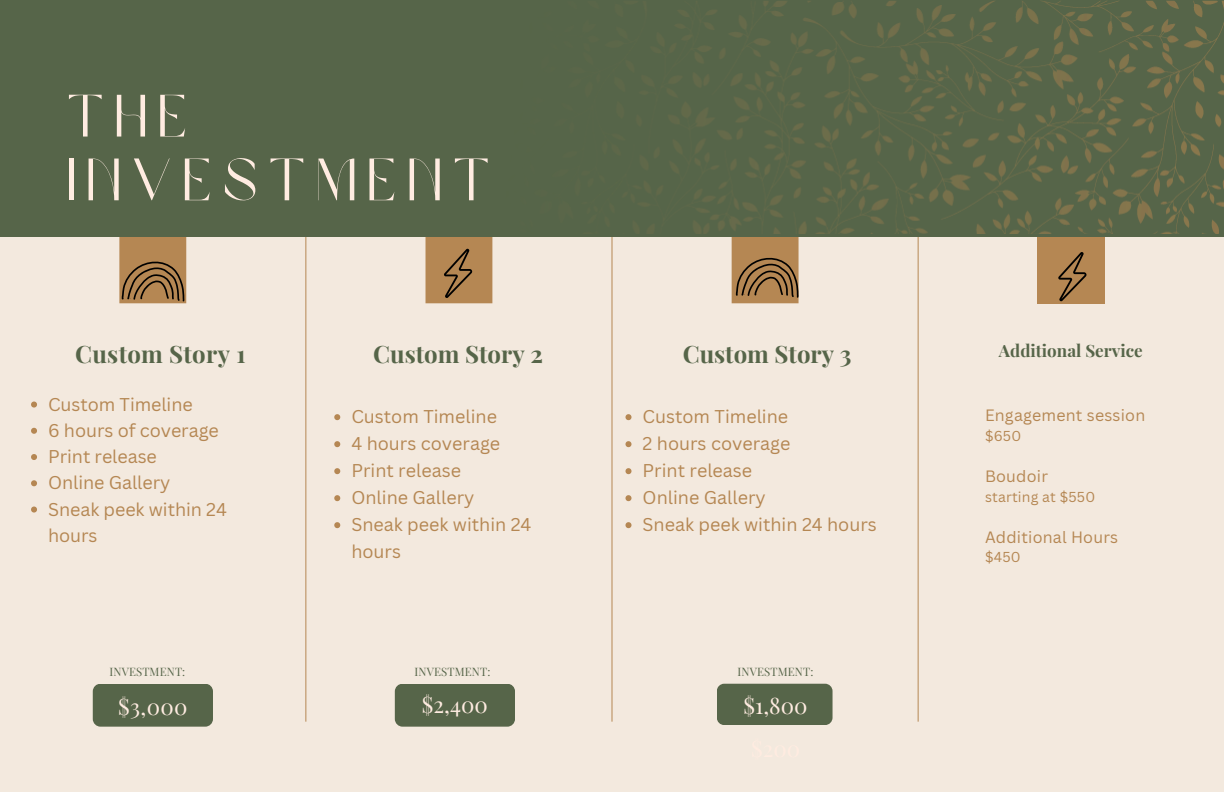
<style>
.page{position:relative;width:1224px;height:792px;background:#f3e9de}
.page>*{position:absolute;margin:0;border:0;box-sizing:border-box;transform-origin:0 0}
.t1{font:59.1px/63.8px "Brown Sugar";letter-spacing:.185em;color:#ffece1}
.t2{font:700 24px "Playfair Display";color:#566549}
.t3{font:22.3px "Playfair Display";color:#ffece1}
.t4{font:18px/26.2px "Canva Sans";color:#b58753}
.t5{font:700 17px "Playfair Display";color:#566549}
.t6{font:16px "Canva Sans";letter-spacing:.015em;color:#b58753}
.t7{font:14px "Canva Sans";letter-spacing:.015em;color:#b58753}
.t8{font:11.4px "Playfair Display";letter-spacing:.015em;color:#566549}
</style>
<div class="page">
<div style="left:119px;top:236px;width:67px;height:67px;background:#b58753"></div>
<div style="left:426px;top:236px;width:66px;height:67px;background:#b58753"></div>
<div style="left:732px;top:236px;width:67px;height:67px;background:#b58753"></div>
<div style="left:1038px;top:236px;width:67px;height:67px;background:#b58753"></div>
<svg style="left:305px;top:236px;width:1px;height:486px"></svg>
<svg style="left:611px;top:236px;width:2px;height:486px"></svg>
<svg style="left:918px;top:236px;width:1px;height:486px"></svg>
<div style="left:93px;top:684px;width:120px;height:43px;background:#566549;border-radius:8px"></div>
<img style="left:0;top:0;width:1224px;height:234px">
<div style="left:395px;top:684px;width:120px;height:43px;background:#566549;border-radius:8px"></div>
<div style="left:717px;top:684px;width:116px;height:41px;background:#566549;border-radius:7px"></div>
<svg style="left:736px;top:255px;width:63px;height:43px"></svg>
<svg style="left:122px;top:261px;width:63px;height:41px"></svg>
<svg style="left:444px;top:249px;width:28px;height:49px"></svg>
<svg style="left:1058px;top:252px;width:29px;height:49px"></svg>
<svg style="left:31px;top:402px;width:6px;height:6px"></svg>
<svg style="left:31px;top:428px;width:6px;height:6px"></svg>
<svg style="left:31px;top:454px;width:6px;height:6px"></svg>
<svg style="left:31px;top:480px;width:6px;height:6px"></svg>
<svg style="left:31px;top:507px;width:6px;height:6px"></svg>
<svg style="left:334px;top:414px;width:6px;height:6px"></svg>
<svg style="left:334px;top:441px;width:6px;height:6px"></svg>
<svg style="left:334px;top:468px;width:6px;height:6px"></svg>
<svg style="left:334px;top:495px;width:6px;height:6px"></svg>
<svg style="left:334px;top:522px;width:6px;height:6px"></svg>
<svg style="left:626px;top:414px;width:6px;height:6px"></svg>
<svg style="left:626px;top:441px;width:6px;height:6px"></svg>
<svg style="left:626px;top:468px;width:6px;height:6px"></svg>
<svg style="left:626px;top:495px;width:6px;height:6px"></svg>
<svg style="left:626px;top:522px;width:6px;height:6px"></svg>
<p class="t1" style="left:67px;top:90px;width:424px">The<br>INVESTMENT</p>
<p class="t2" style="left:75px;top:337px;width:172px">Custom Story 1</p>
<h2 class="t4" style="left:48px;top:390px;width:146px">Custom Timeline</h2>
<h2 class="t4" style="left:48px;top:417px;width:172px">6 hours of coverage</h2>
<h2 class="t4" style="left:48px;top:443px;width:110px">Print release</h2>
<h4 class="t4" style="left:48px;top:469px;width:124px">Online Gallery</h4>
<p class="t4" style="left:48px;top:495px;width:180px">Sneak peek within 24 hours</p>
<p class="t2" style="left:373px;top:337px;width:171px">Custom Story 2</p>
<p class="t4" style="left:351px;top:403px;width:147px">Custom Timeline</p>
<p class="t4" style="left:351px;top:430px;width:150px">4 hours coverage</p>
<p class="t4" style="left:351px;top:457px;width:111px">Print release</p>
<p class="t4" style="left:351px;top:484px;width:125px">Online Gallery</p>
<p class="t4" style="left:351px;top:511px;width:182px;line-height:27px">Sneak peek within 24 hours</p>
<p class="t2" style="left:683px;top:337px;width:170px">Custom Story 3</p>
<p class="t4" style="left:643px;top:403px;width:147px">Custom Timeline</p>
<p class="t4" style="left:643px;top:430px;width:149px">2 hours coverage</p>
<p class="t4" style="left:643px;top:457px;width:111px">Print release</p>
<p class="t4" style="left:643px;top:484px;width:125px">Online Gallery</p>
<p class="t4" style="left:643px;top:511px;width:236px">Sneak peek within 24 hours</p>
<p class="t8" style="left:109px;top:664px;width:77px">INVESTMENT:</p>
<p class="t3" style="left:118px;top:691px;width:71px">$3,000</p>
<h6 class="t8" style="left:415px;top:664px;width:77px">INVESTMENT:</h6>
<p class="t8" style="left:738px;top:664px;width:77px">INVESTMENT:</p>
<p class="t3" style="left:422px;top:689px;width:67px">$2,400</p>
<p class="t3" style="left:744px;top:690px;width:66px">$1,800</p>
<p class="t5" style="left:999px;top:339px;width:145px">Additional Service</p>
<h6 class="t6" style="left:985px;top:404px;width:162px">Engagement session</h6>
<h6 class="t7" style="left:985px;top:426px;width:38px">$650</h6>
<p class="t6" style="left:985px;top:465px;width:65px">Boudoir</p>
<h3 class="t7" style="left:985px;top:487px;width:112px">starting at $550</h3>
<p class="t6" style="left:985px;top:526px;width:135px">Additional Hours</p>
<p class="t7" style="left:985px;top:547px;width:37px">$450</p>
</div>
